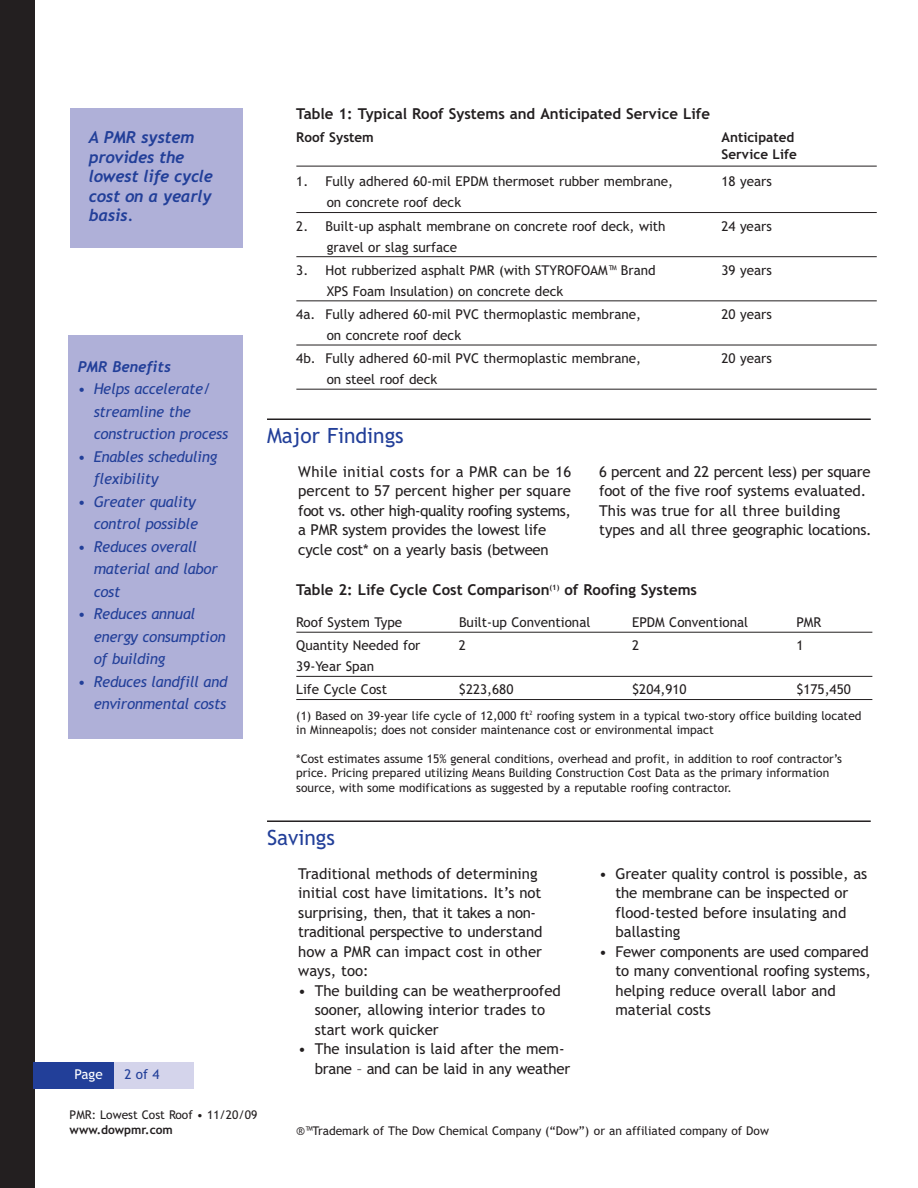
<style>
.page{position:relative;width:918px;height:1188px;background:#fff}
.page>*{position:absolute;margin:0;border:0;box-sizing:border-box;transform-origin:0 0}
.t1{font:21px "Trebuchet MS";color:#223f99}
.t2{font:italic 700 16.5px/19.5px "Trebuchet";letter-spacing:-.02em;color:#223f99}
.t3{font:15px/19.5px "Trebuchet MS";color:#231f20}
.t4{font:italic 15px/22.5px "Trebuchet MS";letter-spacing:-.015em;color:#223f99}
.t5{font:700 15px "Trebuchet MS";color:#231f20}
.t6{font:italic 700 15px "Trebuchet";color:#223f99}
.t7{font:13.5px/23.1px "Trebuchet MS";color:#231f20}
.t8{font:700 13.5px/16.5px "Trebuchet MS";color:#231f20}
.t9{font:13.5px "Trebuchet MS";color:#fff}
.t10{font:13.5px "Trebuchet MS";color:#223f99}
.t11{font:12px/14.4px "Trebuchet MS";color:#231f20}
.t12{font:700 12px "Trebuchet MS";color:#231f20}
</style>
<div class="page">
<div style="left:0;top:0;width:34px;height:1188px;background:#231f20"></div>
<div style="left:114px;top:1062px;width:80px;height:27px;background:#d4d4eb"></div>
<div style="left:33px;top:1062px;width:81px;height:27px;background:#223f99"></div>
<hr style="left:267px;top:418px;width:604px;height:2px;background:#231f20">
<hr style="left:296px;top:632px;width:576px;height:1px;background:#231f20">
<hr style="left:296px;top:676px;width:576px;height:1px;background:#231f20">
<hr style="left:296px;top:699px;width:576px;height:1px;background:#231f20">
<div style="left:70px;top:108px;width:173px;height:140px;background:#afb0d8"></div>
<hr style="left:296px;top:166px;width:581px;height:1px;background:#231f20">
<hr style="left:296px;top:212px;width:581px;height:1px;background:#231f20">
<hr style="left:296px;top:256px;width:581px;height:1px;background:#231f20">
<hr style="left:296px;top:300px;width:581px;height:1px;background:#231f20">
<hr style="left:296px;top:345px;width:581px;height:1px;background:#231f20">
<hr style="left:296px;top:389px;width:581px;height:1px;background:#231f20">
<hr style="left:267px;top:820px;width:604px;height:2px;background:#231f20">
<div style="left:69px;top:335px;width:174px;height:403px;background:#afb0d8"></div>
<p class="t2" style="left:89px;top:129px;width:126px">A PMR system provides the lowest life cycle cost on a yearly basis.</p>
<p class="t6" style="left:78px;top:361px;width:95px">PMR Benefits</p>
<p class="t4" style="left:94px;top:379px;width:136px;text-indent:-16px">• Helps accelerate/ streamline the construction process</p>
<p class="t4" style="left:94px;top:447px;width:125px;text-indent:-16px">• Enables scheduling flexibility</p>
<p class="t4" style="left:78px;top:492px;width:122px;text-align:right">• Greater quality control possible</p>
<p class="t4" style="left:94px;top:537px;width:125px;text-indent:-16px">• Reduces overall material and labor cost</p>
<p class="t4" style="left:94px;top:604px;width:133px;text-indent:-16px">• Reduces annual energy consumption of building</p>
<p class="t4" style="left:78px;top:672px;width:151px;text-align:right">• Reduces landfill and environmental costs</p>
<p class="t5" style="left:296px;top:108px;width:415px">Table 1: Typical Roof Systems and Anticipated Service Life</p>
<p class="t8" style="left:296px;top:130px;width:79px">Roof System</p>
<p class="t8" style="left:722px;top:130px;width:77px">Anticipated<br>Service Life</p>
<p class="t7" style="left:296px;top:171px;width:378px">1. Fully adhered 60-mil EPDM thermoset rubber membrane,</p>
<p class="t7" style="left:721px;top:171px;width:52px">18 years</p>
<p class="t7" style="left:327px;top:192px;width:136px">on concrete roof deck</p>
<p class="t7" style="left:296px;top:215px;width:371px">2. Built-up asphalt membrane on concrete roof deck, with</p>
<p class="t7" style="left:721px;top:215px;width:52px">24 years</p>
<p class="t7" style="left:327px;top:236px;width:132px">gravel or slag surface</p>
<p class="t7" style="left:296px;top:260px;width:361px">3. Hot rubberized asphalt PMR (with STYROFOAM™ Brand</p>
<p class="t7" style="left:721px;top:260px;width:52px">39 years</p>
<p class="t7" style="left:296px;top:281px;width:346px;text-indent:30px">XPS Foam Insulation) on concrete deck<br>4a. Fully adhered 60-mil PVC thermoplastic membrane,</p>
<p class="t7" style="left:721px;top:304px;width:52px">20 years</p>
<p class="t7" style="left:296px;top:325px;width:346px;text-indent:30px">on concrete roof deck<br>4b. Fully adhered 60-mil PVC thermoplastic membrane,</p>
<p class="t7" style="left:327px;top:369px;width:112px">on steel roof deck</p>
<h1 class="t1" style="left:267px;top:428px;width:138px">Major Findings</h1>
<p class="t7" style="left:721px;top:348px;width:52px">20 years</p>
<p class="t3" style="left:298px;top:463px;width:275px">While initial costs for a PMR can be 16 percent to 57 percent higher per square foot vs. other high-quality roofing systems, a PMR system provides the lowest life cycle cost* on a yearly basis (between</p>
<p class="t3" style="left:599px;top:463px;width:274px">6 percent and 22 percent less) per square foot of the five roof systems evaluated.<br>This was true for all three building types and all three geographic locations.</p>
<p class="t5" style="left:296px;top:584px;width:402px">Table 2: Life Cycle Cost Comparison<sup>(1)</sup> of Roofing Systems</p>
<p class="t7" style="left:296px;top:612px;width:108px">Roof System Type</p>
<p class="t7" style="left:459px;top:612px;width:133px">Built-up Conventional</p>
<p class="t7" style="left:632px;top:612px;width:118px">EPDM Conventional</p>
<p class="t7" style="left:796px;top:612px;width:26px">PMR</p>
<p class="t7" style="left:296px;top:635px;width:126px">Quantity Needed for</p>
<p class="t7" style="left:459px;top:635px;width:9px">2</p>
<p class="t7" style="left:632px;top:635px;width:9px">2</p>
<p class="t7" style="left:796px;top:635px;width:9px">1</p>
<p class="t7" style="left:296px;top:656px;width:92px">39-Year Span<br>Life Cycle Cost</p>
<p class="t7" style="left:459px;top:679px;width:56px">$223,680</p>
<p class="t7" style="left:632px;top:679px;width:56px">$204,910</p>
<p class="t7" style="left:796px;top:679px;width:56px">$175,450</p>
<p class="t11" style="left:296px;top:709px;width:567px">(1) Based on 39-year life cycle of 12,000 ft<sup>2</sup> roofing system in a typical two-story office building located in Minneapolis; does not consider maintenance cost or environmental impact</p>
<p class="t11" style="left:296px;top:753px;width:547px">*Cost estimates assume 15% general conditions, overhead and profit, in addition to roof contractor’s price. Pricing prepared utilizing Means Building Construction Cost Data as the primary information source, with some modifications as suggested by a reputable roofing contractor.</p>
<p class="t9" style="left:75px;top:1069px;width:30px">Page</p>
<p class="t10" style="left:124px;top:1069px;width:37px">2 of 4</p>
<p class="t11" style="left:70px;top:1109px;width:189px">PMR: Lowest Cost Roof • 11/20/09</p>
<p class="t12" style="left:70px;top:1125px;width:105px">www.dowpmr.com</p>
<h1 class="t1" style="left:267px;top:830px;width:69px">Savings</h1>
<p class="t3" style="left:298px;top:865px;width:246px">Traditional methods of determining initial cost have limitations. It’s not surprising, then, that it takes a non&shy;traditional perspective to understand how a PMR can impact cost in other ways, too:</p>
<p class="t3" style="left:315px;top:982px;width:248px;text-indent:-16px">• The building can be weatherproofed sooner, allowing interior trades to start work quicker</p>
<p class="t3" style="left:315px;top:1040px;width:257px;text-indent:-16px">• The insulation is laid after the mem&shy;brane – and can be laid in any weather</p>
<p class="t3" style="left:615px;top:865px;width:253px;text-indent:-16px">• Greater quality control is possible, as the membrane can be inspected or flood-tested before insulating and ballasting</p>
<p class="t3" style="left:615px;top:943px;width:257px;text-indent:-16px">• Fewer components are used compared to many conventional roofing systems, helping reduce overall labor and material costs</p>
<p class="t11" style="left:296px;top:1125px;width:474px">®™Trademark of The Dow Chemical Company (“Dow”) or an affiliated company of Dow</p>
</div>
